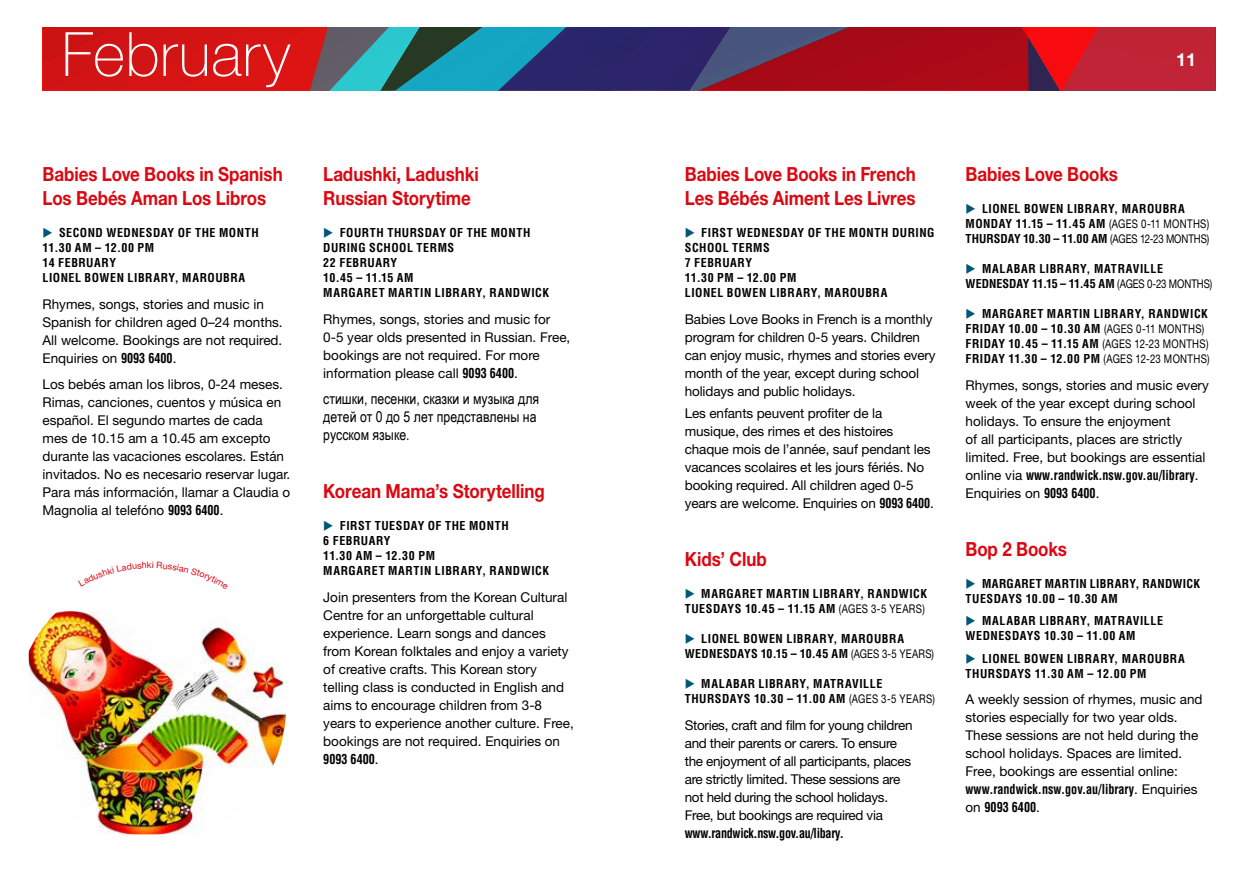
<style>
.page{position:relative;width:1259px;height:893px;background:#fff}
.page>*{position:absolute;margin:0;border:0;box-sizing:border-box;transform-origin:0 0}
.t1{font:100 61.2px "Helvetica Neue LT";letter-spacing:.015em;color:#fff}
.t2{font:700 19.5px/24px "Helvetica Neue LT";letter-spacing:-.005em;color:#db0812;scale:.87 1}
.t3{font:700 18px "Helvetica Neue LT";color:#fff}
.t4{font:15px/18px "Arial Narrow";color:#000}
.t5{font:13.5px/18px "Helvetica Neue LT";color:#000}
.t6{font:13.5px/18px "Helvetica Neue LT";letter-spacing:-.025em;color:#000}
.t7{font:700 condensed 13.5px/18px "Helvetica LT Std";color:#000;scale:.9 1}
.t8{font:700 condensed 13.5px "Helvetica LT Std";letter-spacing:-.025em;color:#000;scale:.9 1}
.t9{font:700 condensed 12px/15px "Helvetica LT Std";letter-spacing:.045em;color:#000}
.s1{color:#00567a}
.s2{font-family:"Helvetica LT Std";font-weight:700;font-stretch:condensed}
.s3{font-family:"Helvetica Neue LT";font-weight:400;font-stretch:normal}
</style>
<div class="page">
<svg style="left:43px;top:27px;width:1173px;height:64px;background:#882f43"></svg>
<img style="left:29px;top:611px;width:255px;height:223px">
<div style="left:9px;top:566px;width:284px;height:284px;border:8px solid #fff;border-radius:50%"></div>
<svg style="left:78px;top:566px;width:150px;height:24px"></svg>
<h1 class="t1" style="left:62px;top:19px;width:230px">February</h1>
<h2 class="t2" style="left:43px;top:162px;width:278px">Babies Love Books in Spanish<br>Los Bebés Aman Los Libros</h2>
<p class="t9" style="left:43px;top:225px;width:218px"><span class="s1">◆</span> SECOND WEDNESDAY OF THE MONTH<br>11.30 AM – 12.00 PM<br>14 FEBRUARY<br>LIONEL BOWEN LIBRARY, MAROUBRA</p>
<p class="t5" style="left:43px;top:295px;width:242px">Rhymes, songs, stories and music in Spanish for children aged 0–24 months.<br>All welcome. Bookings are not required.<br>Enquiries on <span class="s2">9093 6400</span>.</p>
<p class="t5" style="left:43px;top:375px;width:249px">Los bebés aman los libros, 0-24 meses.<br>Rimas, canciones, cuentos y música en español. El segundo martes de cada mes de 10.15 am a 10.45 am excepto durante las vacaciones escolares. Están invitados. No es necesario reservar lugar.<br>Para más información, llamar a Claudia o Magnolia al telefóno <span class="s2">9093 6400</span>.</p>
<h2 class="t2" style="left:323px;top:162px;width:180px">Ladushki, Ladushki<br>Russian Storytime</h2>
<p class="t9" style="left:323px;top:225px;width:227px"><span class="s1">◆</span> FOURTH THURSDAY OF THE MONTH<br>DURING SCHOOL TERMS<br>22 FEBRUARY<br>10.45 – 11.15 AM<br>MARGARET MARTIN LIBRARY, RANDWICK</p>
<p class="t5" style="left:323px;top:310px;width:249px">Rhymes, songs, stories and music for 0-5 year olds presented in Russian. Free, bookings are not required. For more information please call <span class="s2">9093 6400</span>.</p>
<p class="t4" style="left:323px;top:389px;width:217px">стишки, песенки, сказки и музыка для детей от 0 до 5 лет представлены на русском языке.</p>
<h2 class="t2" style="left:323px;top:479px;width:256px">Korean Mama’s Storytelling</h2>
<p class="t9" style="left:323px;top:518px;width:227px"><span class="s1">◆</span> FIRST TUESDAY OF THE MONTH<br>6 FEBRUARY<br>11.30 AM – 12.30 PM<br>MARGARET MARTIN LIBRARY, RANDWICK</p>
<p class="t5" style="left:323px;top:588px;width:252px">Join presenters from the Korean Cultural Centre for an unforgettable cultural experience. Learn songs and dances from Korean folktales and enjoy a variety of creative crafts. This Korean story telling class is conducted in English and aims to encourage children from 3-8 years to experience another culture. Free, bookings are not required. Enquiries on</p>
<p class="t7" style="left:323px;top:750px;width:63px">9093 6400<span class="s3">.</span></p>
<h3 class="t3" style="left:1176px;top:48px;width:22px">11</h3>
<h2 class="t2" style="left:685px;top:162px;width:267px">Babies Love Books in French<br>Les Bébés Aiment Les Livres</h2>
<p class="t9" style="left:685px;top:225px;width:251px"><span class="s1">◆</span> FIRST WEDNESDAY OF THE MONTH DURING<br>SCHOOL TERMS<br>7 FEBRUARY<br>11.30 PM – 12.00 PM<br>LIONEL BOWEN LIBRARY, MAROUBRA</p>
<p class="t5" style="left:685px;top:310px;width:252px">Babies Love Books in French is a monthly program for children 0-5 years. Children can enjoy music, rhymes and stories every month of the year, except during school holidays and public holidays.</p>
<p class="t5" style="left:685px;top:404px;width:250px">Les enfants peuvent profiter de la musique, des rimes et des histoires chaque mois de l’année, sauf pendant les vacances scolaires et les jours fériés. No booking required. All children aged 0-5 years are welcome. Enquiries on <span class="s2">9093 6400</span>.</p>
<h2 class="t2" style="left:685px;top:547px;width:96px">Kids’ Club</h2>
<p class="t9" style="left:685px;top:586px;width:244px"><span class="s1">◆</span> MARGARET MARTIN LIBRARY, RANDWICK<br>TUESDAYS 10.45 – 11.15 AM <span class="s3">(AGES 3-5 YEARS)</span></p>
<p class="t9" style="left:685px;top:631px;width:251px"><span class="s1">◆</span> LIONEL BOWEN LIBRARY, MAROUBRA<br>WEDNESDAYS 10.15 – 10.45 AM <span class="s3">(AGES 3-5 YEARS)</span></p>
<p class="t9" style="left:685px;top:676px;width:252px"><span class="s1">◆</span> MALABAR LIBRARY, MATRAVILLE<br>THURSDAYS 10.30 – 11.00 AM <span class="s3">(AGES 3-5 YEARS)</span></p>
<p class="t6" style="left:685px;top:716px;width:229px">Stories, craft and film for young children and their parents or carers. To ensure the enjoyment of all participants, places are strictly limited. These sessions are not held during the school holidays.<br>Free, but bookings are required via</p>
<p class="t8" style="left:685px;top:824px;width:178px">www.randwick.nsw.gov.au/libary.</p>
<h2 class="t2" style="left:965px;top:162px;width:177px">Babies Love Books</h2>
<p class="t9" style="left:965px;top:201px;width:245px"><span class="s1">◆</span> LIONEL BOWEN LIBRARY, MAROUBRA<br>MONDAY 11.15 – 11.45 AM <span class="s3">(AGES 0-11 MONTHS)<br></span>THURSDAY 10.30 – 11.00 AM <span class="s3">(AGES 12-23 MONTHS)</span></p>
<p class="t9" style="left:965px;top:261px;width:248px"><span class="s1">◆</span> MALABAR LIBRARY, MATRAVILLE<br>WEDNESDAY 11.15 – 11.45 AM <span class="s3">(AGES 0-23 MONTHS)</span></p>
<p class="t9" style="left:965px;top:306px;width:246px"><span class="s1">◆</span> MARGARET MARTIN LIBRARY, RANDWICK FRIDAY 10.00 – 10.30 AM <span class="s3">(AGES 0-11 MONTHS)<br></span>FRIDAY 10.45 – 11.15 AM <span class="s3">(AGES 12-23 MONTHS)<br></span>FRIDAY 11.30 – 12.00 PM <span class="s3">(AGES 12-23 MONTHS)</span></p>
<p class="t5" style="left:965px;top:376px;width:245px">Rhymes, songs, stories and music every week of the year except during school holidays. To ensure the enjoyment<br>of all participants, places are strictly limited. Free, but bookings are essential</p>
<p class="t7" style="left:965px;top:466px;width:260px"><span class="s3">online via</span> www.randwick.nsw.gov.au/library<span class="s3">.</span></p>
<p class="t5" style="left:965px;top:484px;width:135px">Enquiries on <span class="s2">9093 6400</span>.</p>
<h2 class="t2" style="left:965px;top:536px;width:118px">Bop 2 Books</h2>
<p class="t9" style="left:965px;top:576px;width:236px"><span class="s1">◆</span> MARGARET MARTIN LIBRARY, RANDWICK<br>TUESDAYS 10.00 – 10.30 AM</p>
<p class="t9" style="left:965px;top:613px;width:199px"><span class="s1">◆</span> MALABAR LIBRARY, MATRAVILLE<br>WEDNESDAYS 10.30 – 11.00 AM</p>
<p class="t9" style="left:965px;top:651px;width:221px"><span class="s1">◆</span> LIONEL BOWEN LIBRARY, MAROUBRA<br>THURSDAYS 11.30 AM – 12.00 PM</p>
<p class="t5" style="left:965px;top:690px;width:239px">A weekly session of rhymes, music and stories especially for two year olds.<br>These sessions are not held during the school holidays. Spaces are limited.<br>Free, bookings are essential online:</p>
<p class="t7" style="left:965px;top:780px;width:259px">www.randwick.nsw.gov.au/library<span class="s3">. Enquiries on</span> 9093 6400<span class="s3">.</span></p>
</div>
